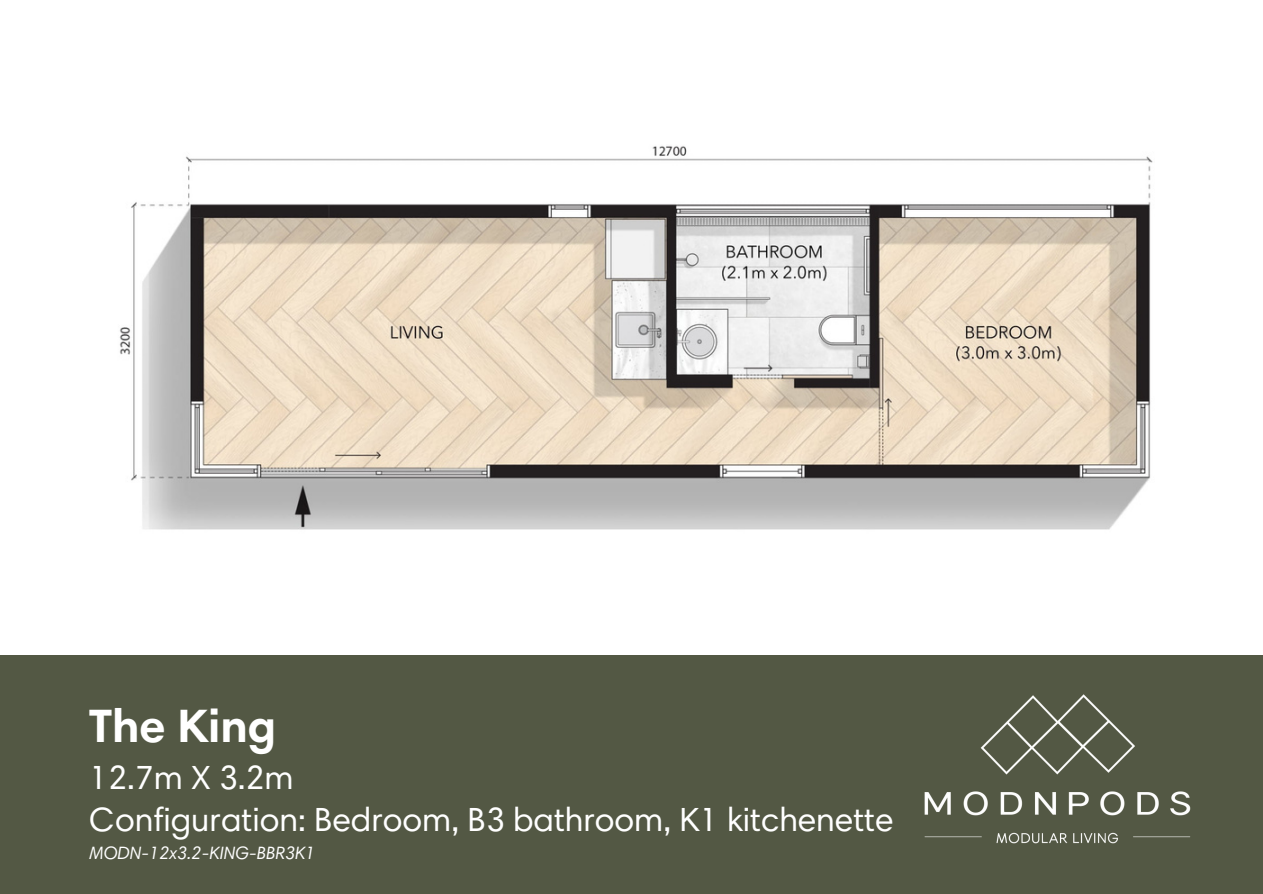
<style>
.page{position:relative;width:1263px;height:894px;background:#fff}
.page>*{position:absolute;margin:0;border:0;box-sizing:border-box;transform-origin:0 0}
.t1{font:700 47.25px "Harmonia Sans Pro Cyr";color:#fff}
.t2{font:33.75px/42.8px "Harmonia Sans Pro Cyr";color:#fff}
.t3{font:italic 18px "Harmonia Sans Pro Cyr";color:#fff}
</style>
<div class="page">
<img style="left:119px;top:146px;width:1034px;height:384px">
<div style="left:0;top:655px;width:1263px;height:238px;background:#535844"></div>
<img style="left:924px;top:694px;width:267px;height:150px">
<h1 class="t1" style="left:89px;top:707px;width:189px">The King</h1>
<p class="t2" style="left:89px;top:759px;width:806px">12.7m X 3.2m<br>Configuration: Bedroom, B3 bathroom, K1 kitchenette</p>
<p class="t3" style="left:89px;top:845px;width:227px">MODN-12x3.2-KING-BBR3K1</p>
</div>
